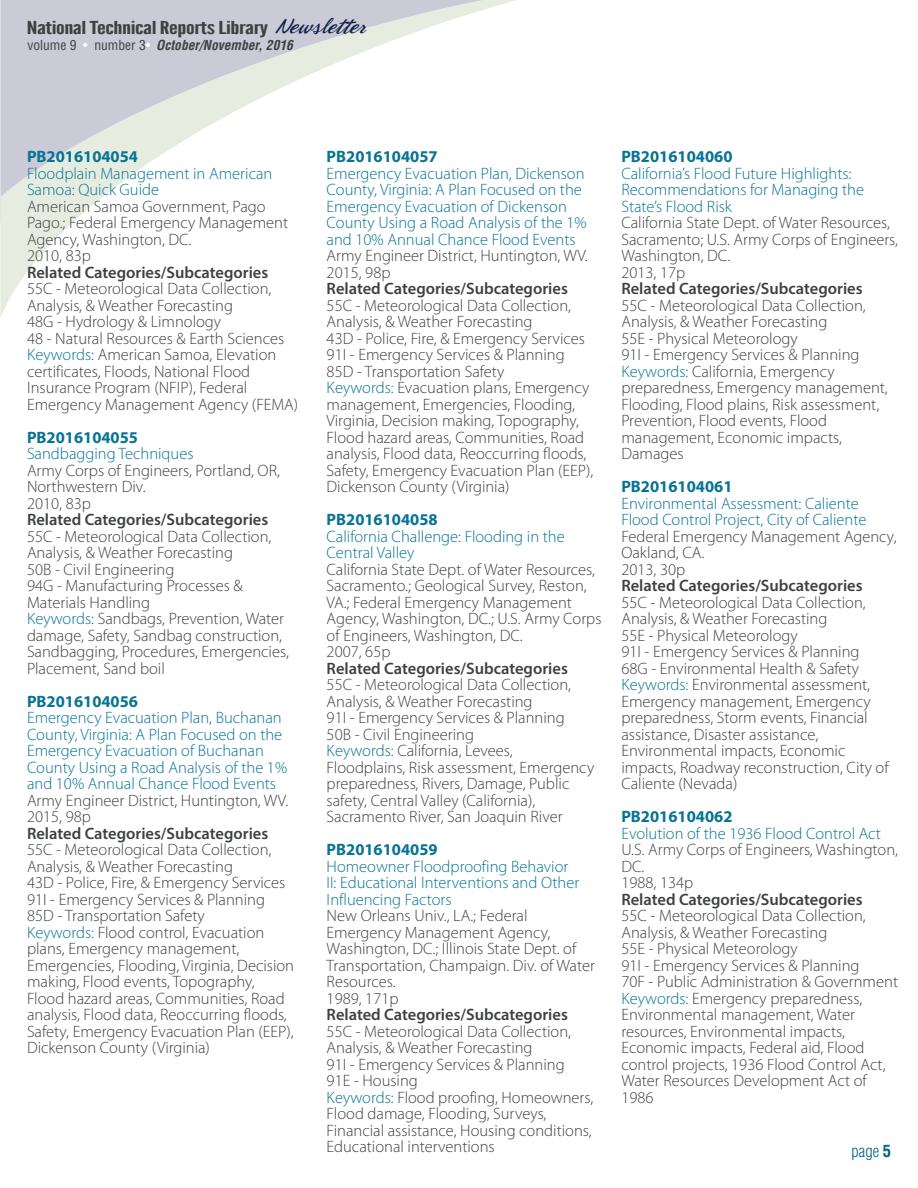
<style>
.page{position:relative;width:918px;height:1188px;background:#fff}
.page>*{position:absolute;margin:0;border:0;box-sizing:border-box;transform-origin:0 0}
.t1{font:17.85px "League Gothic";letter-spacing:-.015em;color:#3f4141;scale:1.52 1}
.t2{font:300 16.5px/16.5px "Myriad Pro";color:#3f4141}
.t3{font:300 condensed 16.5px "Helvetica";color:#006583}
.t4{font:italic 700 condensed 13.5px "Helvetica";color:#3f4141}
.s1{font-family:"Phoenix Script FLF";font-size:22.5px;color:#12214a}
.s2{font-weight:400;font-style:normal}
.s3{font-weight:400;font-style:normal;color:#fff}
.s4{font-weight:400;font-style:normal;color:#fffffe}
.s5{font-weight:700;color:#077395}
.s6{color:#077395}
.s7{font-weight:600}
.s8{font-weight:700}
</style>
<div class="page">
<svg style="left:0;top:0;width:516px;height:317px"></svg>
<p class="t1" style="left:27px;top:17px;width:225px">National Technical Reports Library <span class="s1">Newsletter</span></p>
<p class="t4" style="left:27px;top:37px;width:267px"><span class="s2">volume 9</span> <span class="s3">•</span> <span class="s2">number 3</span><span class="s4">•</span> October/November, 2016</p>
<p class="t2" style="left:27px;top:148px;width:273px"><span class="s5">PB2016104054<br></span><span class="s6">Floodplain Management in American<br>Samoa: Quick Guide<br></span>American Samoa Government, Pago<br>Pago.; Federal Emergency Management<br>Agency, Washington, DC.<br>2010, 83p<br><span class="s7">Related Categories/Subcategories<br></span>55C - Meteorological Data Collection,<br>Analysis, &amp; Weather Forecasting<br>48G - Hydrology &amp; Limnology<br>48 - Natural Resources &amp; Earth Sciences<br><span class="s6">Keywords:</span> American Samoa, Elevation certificates, Floods, National Flood<br>Insurance Program (NFIP), Federal<br>Emergency Management Agency (FEMA)</p>
<p class="t2" style="left:27px;top:429px;width:263px"><span class="s5">PB2016104055<br></span><span class="s6">Sandbagging Techniques<br></span>Army Corps of Engineers, Portland, OR,<br>Northwestern Div.<br>2010, 83p<br><span class="s7">Related Categories/Subcategories<br></span>55C - Meteorological Data Collection,<br>Analysis, &amp; Weather Forecasting<br>50B - Civil Engineering<br>94G - Manufacturing Processes &amp;<br>Materials Handling<br><span class="s6">Keywords:</span> Sandbags, Prevention, Water damage, Safety, Sandbag construction,<br>Sandbagging, Procedures, Emergencies,<br>Placement, Sand boil</p>
<p class="t2" style="left:27px;top:693px;width:269px"><span class="s5">PB2016104056<br></span><span class="s6">Emergency Evacuation Plan, Buchanan County, Virginia: A Plan Focused on the Emergency Evacuation of Buchanan County Using a Road Analysis of the 1% and 10% Annual Chance Flood Events </span>Army Engineer District, Huntington, WV.<br>2015, 98p<br><span class="s7">Related Categories/Subcategories </span>55C - Meteorological Data Collection, Analysis, &amp; Weather Forecasting<br>43D - Police, Fire, &amp; Emergency Services 91I - Emergency Services &amp; Planning 85D - Transportation Safety<br><span class="s6">Keywords:</span> Flood control, Evacuation plans, Emergency management, Emergencies, Flooding, Virginia, Decision making, Flood events, Topography, Flood hazard areas, Communities, Road analysis, Flood data, Reoccurring floods, Safety, Emergency Evacuation Plan (EEP), Dickenson County (Virginia)</p>
<p class="t2" style="left:327px;top:148px;width:268px"><span class="s5">PB2016104057<br></span><span class="s6">Emergency Evacuation Plan, Dickenson County, Virginia: A Plan Focused on the Emergency Evacuation of Dickenson County Using a Road Analysis of the 1% and 10% Annual Chance Flood Events </span>Army Engineer District, Huntington, WV.<br>2015, 98p<br><span class="s7">Related Categories/Subcategories </span>55C - Meteorological Data Collection, Analysis, &amp; Weather Forecasting<br>43D - Police, Fire, &amp; Emergency Services 91I - Emergency Services &amp; Planning 85D - Transportation Safety<br><span class="s6">Keywords:</span> Evacuation plans, Emergency management, Emergencies, Flooding, Virginia, Decision making, Topography, Flood hazard areas, Communities, Road analysis, Flood data, Reoccurring floods, Safety, Emergency Evacuation Plan (EEP), Dickenson County (Virginia)</p>
<p class="t2" style="left:327px;top:511px;width:276px"><span class="s5">PB2016104058<br></span><span class="s6">California Challenge: Flooding in the Central Valley<br></span>California State Dept. of Water Resources, Sacramento.; Geological Survey, Reston, VA.; Federal Emergency Management Agency, Washington, DC.; U.S. Army Corps of Engineers, Washington, DC.<br>2007, 65p<br><span class="s7">Related Categories/Subcategories<br></span>55C - Meteorological Data Collection, Analysis, &amp; Weather Forecasting<br>91I - Emergency Services &amp; Planning<br>50B - Civil Engineering<br><span class="s6">Keywords:</span> California, Levees,<br>Floodplains, Risk assessment, Emergency preparedness, Rivers, Damage, Public safety, Central Valley (California), Sacramento River, San Joaquin River</p>
<p class="t2" style="left:327px;top:841px;width:270px"><span class="s5">PB2016104059<br></span><span class="s6">Homeowner Floodproofing Behavior<br>II: Educational Interventions and Other<br>Influencing Factors<br></span>New Orleans Univ., LA.; Federal<br>Emergency Management Agency,<br>Washington, DC.; Illinois State Dept. of<br>Transportation, Champaign. Div. of Water<br>Resources.<br>1989, 171p<br><span class="s7">Related Categories/Subcategories<br></span>55C - Meteorological Data Collection,<br>Analysis, &amp; Weather Forecasting<br>91I - Emergency Services &amp; Planning<br>91E - Housing<br><span class="s6">Keywords:</span> Flood proofing, Homeowners,<br>Flood damage, Flooding, Surveys,<br>Financial assistance, Housing conditions,<br>Educational interventions</p>
<p class="t2" style="left:621px;top:148px;width:278px"><span class="s5">PB2016104060<br></span><span class="s6">California’s Flood Future Highlights:<br>Recommendations for Managing the<br>State’s Flood Risk<br></span>California State Dept. of Water Resources,<br>Sacramento; U.S. Army Corps of Engineers,<br>Washington, DC.<br>2013, 17p<br><span class="s7">Related Categories/Subcategories<br></span>55C - Meteorological Data Collection,<br>Analysis, &amp; Weather Forecasting<br>55E - Physical Meteorology<br>91I - Emergency Services &amp; Planning<br><span class="s6">Keywords:</span> California, Emergency preparedness, Emergency management,<br>Flooding, Flood plains, Risk assessment,<br>Prevention, Flood events, Flood management, Economic impacts,<br>Damages</p>
<p class="t2" style="left:621px;top:478px;width:277px"><span class="s5">PB2016104061<br></span><span class="s6">Environmental Assessment: Caliente<br>Flood Control Project, City of Caliente<br></span>Federal Emergency Management Agency,<br>Oakland, CA.<br>2013, 30p<br><span class="s7">Related Categories/Subcategories<br></span>55C - Meteorological Data Collection,<br>Analysis, &amp; Weather Forecasting<br>55E - Physical Meteorology<br>91I - Emergency Services &amp; Planning<br>68G - Environmental Health &amp; Safety<br><span class="s6">Keywords:</span> Environmental assessment,<br>Emergency management, Emergency preparedness, Storm events, Financial assistance, Disaster assistance,<br>Environmental impacts, Economic impacts, Roadway reconstruction, City of<br>Caliente (Nevada)</p>
<p class="t2" style="left:621px;top:808px;width:278px"><span class="s5">PB2016104062<br></span><span class="s6">Evolution of the 1936 Flood Control Act<br></span>U.S. Army Corps of Engineers, Washington,<br>DC.<br>1988, 134p<br><span class="s7">Related Categories/Subcategories<br></span>55C - Meteorological Data Collection,<br>Analysis, &amp; Weather Forecasting<br>55E - Physical Meteorology<br>91I - Emergency Services &amp; Planning<br>70F - Public Administration &amp; Government<br><span class="s6">Keywords:</span> Emergency preparedness,<br>Environmental management, Water resources, Environmental impacts,<br>Economic impacts, Federal aid, Flood control projects, 1936 Flood Control Act,<br>Water Resources Development Act of<br>1986</p>
<p class="t3" style="left:852px;top:1141px;width:41px">page <span class="s8">5</span></p>
</div>
